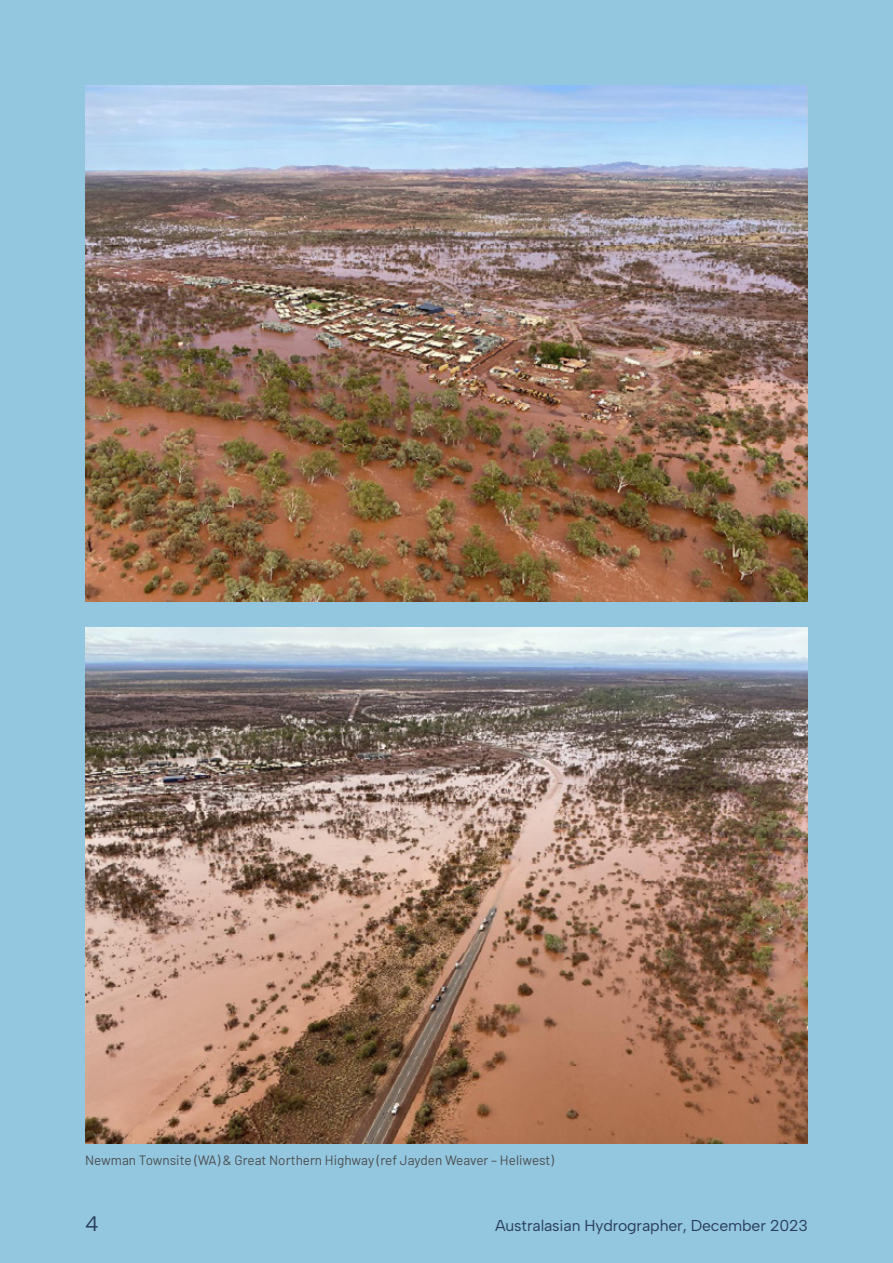
<style>
.page{position:relative;width:893px;height:1263px;background:#92c7df}
.page>*{position:absolute;margin:0;border:0;box-sizing:border-box;transform-origin:0 0}
.t1{font:21px "Albert Sans";color:#2a3d5d}
.t2{font:15.75px "Albert Sans";letter-spacing:-.01em;color:#2a3d5d}
.t3{font:13.5px "Barlow";color:#4d4d4f}
</style>
<div class="page">
<img style="left:85px;top:85px;width:723px;height:516px">
<img style="left:85px;top:627px;width:723px;height:516px">
<p class="t3" style="left:85px;top:1151px;width:470px">Newman Townsite (WA) &amp; Great Northern Highway (ref Jayden Weaver – Heliwest)</p>
<p class="t1" style="left:85px;top:1211px;width:15px">4</p>
<p class="t2" style="left:495px;top:1216px;width:314px">Australasian Hydrographer, December 2023</p>
</div>
